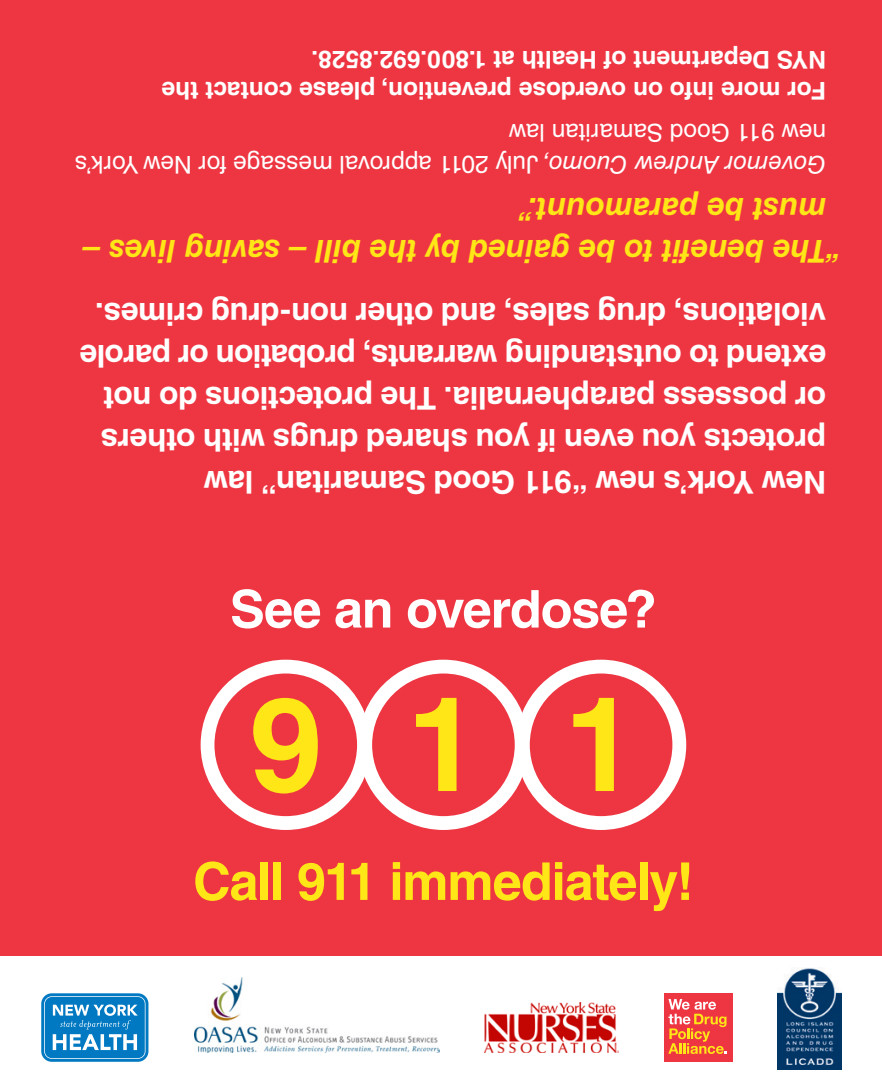
<style>
.page{position:relative;width:882px;height:1092px;background:#fff}
.page>*{position:absolute;margin:0;border:0;box-sizing:border-box;transform-origin:0 0}
.t1{font:700 131.25px "Helvetica LT Std";color:#ffe616}
.Bullet{font:700 52.15px "Helvetica LT Std";letter-spacing:-.025em;color:#ffe616}
.Bullet-2{font:700 52.15px "Helvetica LT Std";letter-spacing:-.02em;color:#fff}
.Body_Copy{font:700 31.5px/42px "Helvetica LT Std";letter-spacing:-.01em;color:#fff}
.t2{font:italic 700 31.5px/42px "Helvetica LT Std";color:#ffe616}
.t3{font:700 24.5px/31.5px "Helvetica LT Std";color:#fff}
.t4{font:24.5px/31.5px "Helvetica LT Std";color:#fff}
.s1{font-style:italic}
</style>
<div class="page">
<div style="left:0;top:546px;width:882px;height:410px;background:#ee3642"></div>
<div style="left:201px;top:660px;width:170px;height:170px;border:14px solid #fff;border-radius:50%"></div>
<div style="left:358px;top:660px;width:171px;height:170px;border:14px solid #fff;border-radius:50%"></div>
<div style="left:516px;top:660px;width:170px;height:170px;border:14px solid #fff;border-radius:50%"></div>
<div style="left:664px;top:993px;width:68px;height:68px;background:#ee3642"></div>
<svg style="left:668px;top:999px;width:59px;height:55px"></svg>
<img style="left:195px;top:977px;width:244px;height:75px">
<img style="left:485px;top:1002px;width:133px;height:50px">
<img style="left:778px;top:968px;width:63px;height:102px">
<svg style="left:41px;top:993px;width:108px;height:69px;background:#3896cf"></svg>
<div style="left:0;top:0;width:882px;height:546px;background:#ee3642"></div>
<p class="t3" style="left:826px;top:107px;width:666px;rotate:-180deg">For more info on overdose prevention, please contact the<br>NYS Department of Health at 1.800.692.8528.</p>
<p class="t4" style="left:826px;top:180px;width:753px;rotate:-180deg"><span class="s1">Governor Andrew Cuomo,</span>July 2011 approval message for New York’s new 911 Good Samaritan law</p>
<p class="t2" style="left:826px;top:272px;width:745px;text-indent:-14px;rotate:-180deg">“The benefit to be gained by the bill – saving lives – must be paramount.”</p>
<p class="Body_Copy" style="left:826px;top:503px;width:748px;rotate:-180deg">New York’s new “911 Good Samaritan” law protects you even if you shared drugs with others or possess paraphernalia. The protections do not extend to outstanding warrants, probation or parole violations, drug sales, and other non-drug crimes.</p>
<p class="Bullet-2" style="left:230px;top:577px;width:428px">See an overdose?</p>
<p class="t1" style="left:249px;top:665px;width:74px">9</p>
<p class="t1" style="left:407px;top:665px;width:74px">1</p>
<p class="t1" style="left:564px;top:665px;width:74px">1</p>
<p class="Bullet" style="left:193px;top:850px;width:502px">Call 911 immediately!</p>
</div>
